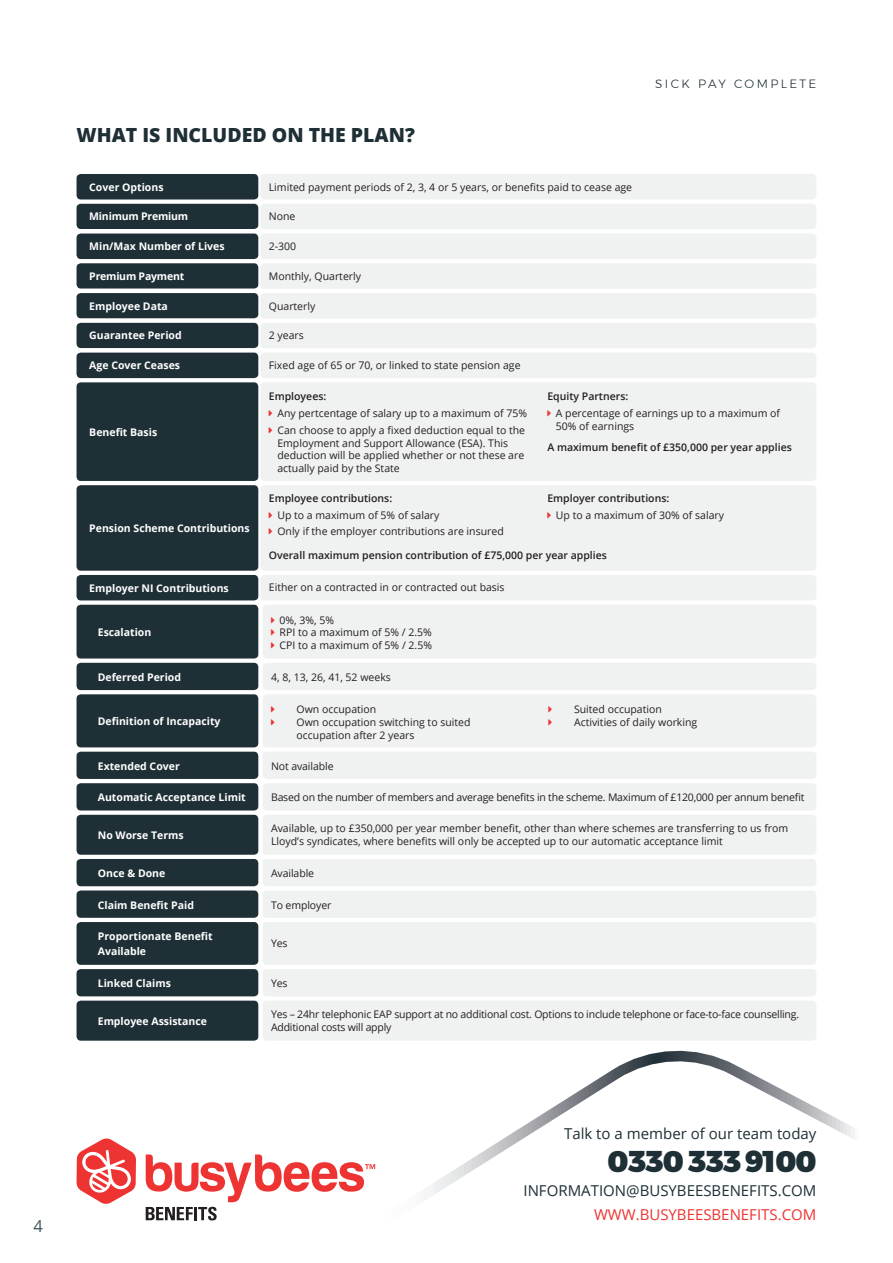
<style>
.page{position:relative;width:893px;height:1263px;background:#fff}
.page>*{position:absolute;margin:0;border:0;box-sizing:border-box;transform-origin:0 0}
.t1{font:900 30px "Montserrat";letter-spacing:-.03em;color:#1e2f36}
.t2{font:800 19.5px "Open Sans";color:#1e2f36}
.t3{font:16.5px "Open Sans";color:#40535c}
.t4{font:15px/24px "Open Sans";color:#1e2f36;text-align:right}
.t5{font:300 12px "Montserrat";letter-spacing:.2em;color:#1e2f36}
.t6{font:10.5px/12.6px "Open Sans";color:#231f20}
.t7{font:700 10.5px/15px "Open Sans";color:#fff}
.t8{font:10.5px/12.6px "Open Sans";letter-spacing:-.02em;color:#231f20}
.t9{font:600 10.5px "Open Sans";color:#231f20}
.t10{font:700 10.5px "Open Sans";letter-spacing:-.02em;color:#fff}
.s1{color:#ee3432}
</style>
<div class="page">
<div style="left:260px;top:263px;width:556px;height:26px;background:#f0f1f1;border-radius:4px"></div>
<div style="left:260px;top:293px;width:556px;height:26px;background:#f0f1f1;border-radius:4px"></div>
<div style="left:260px;top:353px;width:556px;height:25px;background:#f0f1f1;border-radius:4px"></div>
<div style="left:260px;top:323px;width:556px;height:25px;background:#f0f1f1;border-radius:4px"></div>
<div style="left:260px;top:575px;width:556px;height:25px;background:#f0f1f1;border-radius:4px"></div>
<div style="left:77px;top:263px;width:181px;height:25px;background:#1e2f36;border-radius:4px"></div>
<div style="left:77px;top:293px;width:181px;height:25px;background:#1e2f36;border-radius:4px"></div>
<div style="left:77px;top:353px;width:181px;height:25px;background:#1e2f36;border-radius:4px"></div>
<div style="left:77px;top:323px;width:181px;height:25px;background:#1e2f36;border-radius:4px"></div>
<div style="left:77px;top:382px;width:181px;height:99px;background:#1e2f36;border-radius:4px"></div>
<div style="left:77px;top:485px;width:181px;height:86px;background:#1e2f36;border-radius:4px"></div>
<div style="left:77px;top:575px;width:181px;height:25px;background:#1e2f36;border-radius:4px"></div>
<div style="left:77px;top:174px;width:181px;height:25px;background:#1e2f36;border-radius:4px"></div>
<div style="left:77px;top:204px;width:181px;height:25px;background:#1e2f36;border-radius:4px"></div>
<div style="left:77px;top:234px;width:181px;height:25px;background:#1e2f36;border-radius:4px"></div>
<div style="left:260px;top:174px;width:556px;height:25px;background:#f0f1f1;border-radius:4px"></div>
<div style="left:260px;top:204px;width:556px;height:25px;background:#f0f1f1;border-radius:4px"></div>
<div style="left:260px;top:234px;width:556px;height:25px;background:#f0f1f1;border-radius:4px"></div>
<div style="left:263px;top:815px;width:553px;height:40px;background:#f0f1f1;border-radius:4px"></div>
<div style="left:263px;top:783px;width:553px;height:27px;background:#f0f1f1;border-radius:4px"></div>
<div style="left:263px;top:1001px;width:553px;height:40px;background:#f0f1f1;border-radius:4px"></div>
<div style="left:263px;top:605px;width:553px;height:53px;background:#f0f1f1;border-radius:4px"></div>
<div style="left:263px;top:663px;width:553px;height:27px;background:#f0f1f1;border-radius:4px"></div>
<div style="left:263px;top:752px;width:553px;height:27px;background:#f0f1f1;border-radius:4px"></div>
<div style="left:263px;top:859px;width:553px;height:27px;background:#f0f1f1;border-radius:4px"></div>
<div style="left:263px;top:890px;width:553px;height:28px;background:#f0f1f1;border-radius:4px"></div>
<div style="left:263px;top:969px;width:553px;height:27px;background:#f0f1f1;border-radius:4px"></div>
<div style="left:263px;top:922px;width:553px;height:43px;background:#f0f1f1;border-radius:4px"></div>
<div style="left:263px;top:694px;width:553px;height:53px;background:#f0f1f1;border-radius:4px"></div>
<div style="left:77px;top:815px;width:181px;height:40px;background:#1e2f36;border-radius:4px"></div>
<div style="left:77px;top:783px;width:181px;height:27px;background:#1e2f36;border-radius:4px"></div>
<div style="left:77px;top:1001px;width:181px;height:40px;background:#1e2f36;border-radius:4px"></div>
<div style="left:77px;top:605px;width:181px;height:53px;background:#1e2f36;border-radius:4px"></div>
<div style="left:77px;top:663px;width:181px;height:27px;background:#1e2f36;border-radius:4px"></div>
<div style="left:77px;top:752px;width:181px;height:27px;background:#1e2f36;border-radius:4px"></div>
<div style="left:77px;top:859px;width:181px;height:27px;background:#1e2f36;border-radius:4px"></div>
<div style="left:77px;top:890px;width:181px;height:28px;background:#1e2f36;border-radius:4px"></div>
<div style="left:77px;top:969px;width:181px;height:27px;background:#1e2f36;border-radius:4px"></div>
<div style="left:77px;top:922px;width:181px;height:43px;background:#1e2f36;border-radius:4px"></div>
<div style="left:77px;top:694px;width:181px;height:53px;background:#1e2f36;border-radius:4px"></div>
<svg style="left:232px;top:1036px;width:623px;height:162px"></svg>
<svg style="left:76px;top:1138px;width:60px;height:66px"></svg>
<svg style="left:146px;top:1154px;width:229px;height:66px"></svg>
<div style="left:260px;top:382px;width:556px;height:99px;background:#f0f1f1;border-radius:4px"></div>
<div style="left:260px;top:485px;width:556px;height:86px;background:#f0f1f1;border-radius:4px"></div>
<p class="t2" style="left:77px;top:121px;width:340px">WHAT IS INCLUDED ON THE PLAN?</p>
<p class="t7" style="left:89px;top:179px;width:76px">Cover Options</p>
<p class="t10" style="left:89px;top:209px;width:100px">Minimum Premium</p>
<p class="t7" style="left:89px;top:239px;width:137px">Min/Max Number of Lives</p>
<p class="t6" style="left:269px;top:180px;width:365px">Limited payment periods of 2, 3, 4 or 5 years, or benefits paid to cease age</p>
<p class="t6" style="left:269px;top:210px;width:28px">None</p>
<p class="t6" style="left:269px;top:240px;width:29px">2-300</p>
<p class="t10" style="left:89px;top:269px;width:96px">Premium Payment</p>
<p class="t7" style="left:89px;top:298px;width:80px">Employee Data</p>
<p class="t6" style="left:269px;top:269px;width:94px">Monthly, Quarterly</p>
<p class="t6" style="left:269px;top:299px;width:48px">Quarterly</p>
<p class="t7" style="left:89px;top:328px;width:94px">Guarantee Period</p>
<p class="t6" style="left:269px;top:329px;width:37px">2 years</p>
<p class="t7" style="left:89px;top:358px;width:92px">Age Cover Ceases</p>
<p class="t6" style="left:269px;top:359px;width:253px">Fixed age of 65 or 70, or linked to state pension age</p>
<p class="t5" style="left:655px;top:75px;width:163px">SICK PAY COMPLETE</p>
<p class="t7" style="left:89px;top:424px;width:69px">Benefit Basis</p>
<p class="t7" style="left:89px;top:520px;width:162px">Pension Scheme Contributions</p>
<p class="t7" style="left:89px;top:580px;width:141px">Employer NI Contributions</p>
<p class="t7" style="left:98px;top:624px;width:55px">Escalation</p>
<p class="t7" style="left:98px;top:669px;width:85px">Deferred Period</p>
<p class="t7" style="left:98px;top:713px;width:124px">Definition of Incapacity</p>
<p class="t7" style="left:98px;top:758px;width:83px">Extended Cover</p>
<p class="t7" style="left:98px;top:789px;width:149px">Automatic Acceptance Limit</p>
<p class="t7" style="left:98px;top:827px;width:87px">No Worse Terms</p>
<p class="t7" style="left:98px;top:865px;width:69px">Once &amp; Done</p>
<p class="t7" style="left:98px;top:897px;width:98px">Claim Benefit Paid</p>
<p class="t7" style="left:98px;top:928px;width:116px">Proportionate Benefit<br>Available</p>
<p class="t7" style="left:98px;top:975px;width:75px">Linked Claims</p>
<p class="t7" style="left:98px;top:1013px;width:111px">Employee Assistance</p>
<p class="t9" style="left:269px;top:389px;width:59px">Employees:</p>
<p class="t6" style="left:277px;top:407px;width:251px">Any pertcentage of salary up to a maximum of 75%</p>
<p class="t6" style="left:277px;top:424px;width:249px">Can choose to apply a fixed deduction equal to the Employment and Support Allowance (ESA). This deduction will be applied whether or not these are actually paid by the State</p>
<p class="t9" style="left:547px;top:389px;width:82px">Equity Partners:</p>
<p class="t6" style="left:556px;top:407px;width:226px">A percentage of earnings up to a maximum of<br>50% of earnings</p>
<p class="t9" style="left:547px;top:440px;width:246px">A maximum benefit of £350,000 per year applies</p>
<p class="t9" style="left:547px;top:491px;width:123px">Employer contributions:</p>
<p class="t6" style="left:556px;top:508px;width:170px">Up to a maximum of 30% of salary</p>
<p class="t9" style="left:269px;top:548px;width:340px">Overall maximum pension contribution of £75,000 per year applies</p>
<p class="t9" style="left:269px;top:491px;width:125px">Employee contributions:</p>
<p class="t6" style="left:277px;top:508px;width:164px">Up to a maximum of 5% of salary</p>
<p class="t6" style="left:277px;top:525px;width:228px">Only if the employer contributions are insured</p>
<p class="t6" style="left:269px;top:581px;width:237px">Either on a contracted in or contracted out basis</p>
<p class="t6" style="left:280px;top:613px;width:56px">0%, 3%, 5%</p>
<p class="t6" style="left:280px;top:626px;width:154px">RPI to a maximum of 5% / 2.5%</p>
<p class="t6" style="left:280px;top:638px;width:154px">CPI to a maximum of 5% / 2.5%</p>
<p class="t6" style="left:271px;top:670px;width:121px">4, 8, 13, 26, 41, 52 weeks</p>
<p class="t6" style="left:297px;top:703px;width:81px">Own occupation</p>
<p class="t6" style="left:297px;top:715px;width:175px">Own occupation switching to suited occupation after 2 years</p>
<p class="t6" style="left:271px;top:759px;width:64px">Not available</p>
<p class="t6" style="left:574px;top:703px;width:89px">Suited occupation</p>
<p class="t6" style="left:574px;top:715px;width:125px">Activities of daily working</p>
<p class="t8" style="left:271px;top:790px;width:535px">Based on the number of members and average benefits in the scheme. Maximum of £120,000 per annum benefit</p>
<p class="t6" style="left:271px;top:822px;width:519px">Available, up to £350,000 per year member benefit, other than where schemes are transferring to us from<br>Lloyd’s syndicates, where benefits will only be accepted up to our automatic acceptance limit</p>
<p class="t6" style="left:271px;top:867px;width:45px">Available</p>
<p class="t6" style="left:271px;top:898px;width:62px">To employer</p>
<p class="t6" style="left:271px;top:937px;width:18px">Yes</p>
<p class="t6" style="left:271px;top:977px;width:18px">Yes</p>
<p class="t8" style="left:271px;top:1008px;width:530px">Yes – 24hr telephonic EAP support at no additional cost. Options to include telephone or face-to-face counselling.<br>Additional costs will apply</p>
<p class="t3" style="left:34px;top:1215px;width:11px">4</p>
<p class="t4" style="left:564px;top:1121px;width:254px">Talk to a member of our team today</p>
<p class="t1" style="left:608px;top:1137px;width:210px">0330 333 9100</p>
<p class="t4" style="left:523px;top:1178px;width:294px">INFORMATION@BUSYBEESBENEFITS.COM<br><span class="s1">WWW.BUSYBEESBENEFITS.COM</span></p>
</div>
